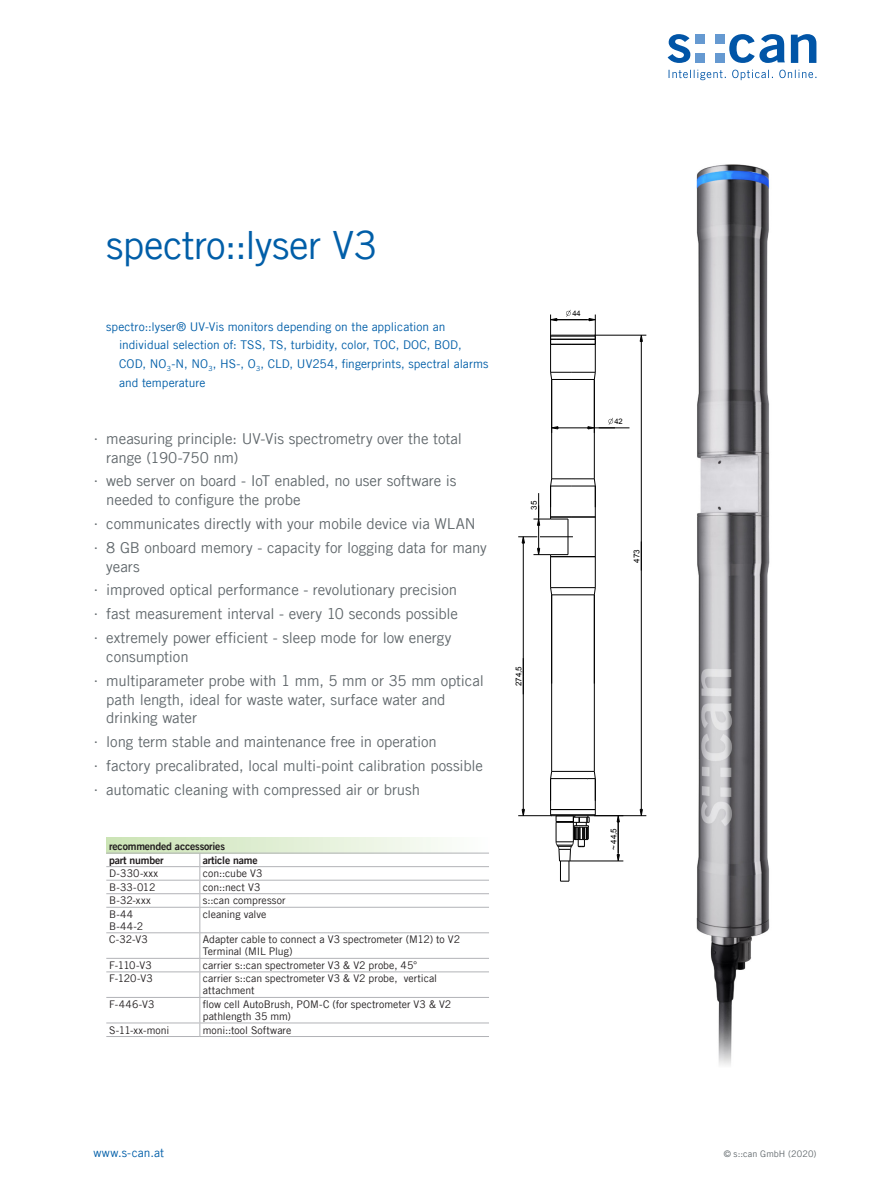
<style>
.page{position:relative;width:893px;height:1191px;background:#fff}
.page>*{position:absolute;margin:0;border:0;box-sizing:border-box;transform-origin:0 0}
.Produkttitel{font:39px "Trade Gothic LT Com";letter-spacing:-.015em;color:#015ea8}
.t1{font:15px/18.8px "Trade Gothic LT Com";letter-spacing:-.01em;color:#62696d}
.Messparameter{font:12px/18.8px "Trade Gothic LT Com";color:#015ea8}
.Tabelle{font:10.5px/12px "Trade Gothic LT Com";color:#231f20}
.Tabelle_Header{font:10.5px "Trade Gothic LT Com Bd 2";letter-spacing:-.02em;color:#231f20}
.t2{font:9px "Trade Gothic LT Com";letter-spacing:.015em;color:#62696d}
.Masszeichnung_altern{font:8.1px "Arial";color:#000}
.Masszeichnung_altern-2{font:7.65px "Arial";color:#000}
.s1{font-family:"Trade Gothic LT Std";font-stretch:expanded}
</style>
<div class="page">
<svg style="left:668px;top:34px;width:22px;height:29px"></svg>
<svg style="left:729px;top:34px;width:56px;height:29px"></svg>
<svg style="left:791px;top:34px;width:25px;height:29px"></svg>
<div style="left:695px;top:34px;width:10px;height:10px;background:#6599d1"></div>
<div style="left:715px;top:34px;width:9px;height:10px;background:#6599d1"></div>
<div style="left:695px;top:53px;width:10px;height:10px;background:#6599d1"></div>
<div style="left:715px;top:53px;width:9px;height:10px;background:#6599d1"></div>
<svg style="left:669px;top:70px;width:147px;height:10px"></svg>
<img style="left:696px;top:164px;width:74px;height:901px">
<hr style="left:551px;top:595px;width:1px;height:176px;background:#000">
<hr style="left:552px;top:771px;width:42px;height:1px;background:#000">
<hr style="left:551px;top:778px;width:36px;height:1px;background:#000">
<hr style="left:594px;top:595px;width:1px;height:176px;background:#000">
<hr style="left:551px;top:587px;width:44px;height:1px;background:#000">
<svg style="left:550px;top:587px;width:2px;height:8px"></svg>
<svg style="left:594px;top:587px;width:2px;height:8px"></svg>
<hr style="left:550px;top:556px;width:1px;height:31px;background:#000">
<hr style="left:550px;top:778px;width:1px;height:31px;background:#000">
<hr style="left:551px;top:556px;width:44px;height:1px;background:#000">
<hr style="left:552px;top:594px;width:42px;height:1px;background:#000">
<hr style="left:595px;top:778px;width:1px;height:31px;background:#000">
<hr style="left:595px;top:556px;width:1px;height:31px;background:#000">
<hr style="left:551px;top:379px;width:1px;height:100px;background:#000">
<hr style="left:594px;top:379px;width:1px;height:100px;background:#000">
<svg style="left:550px;top:335px;width:46px;height:45px"></svg>
<hr style="left:551px;top:336px;width:44px;height:1px;background:#000">
<hr style="left:550px;top:314px;width:1px;height:30px;background:#000">
<hr style="left:595px;top:314px;width:1px;height:30px;background:#000">
<hr style="left:551px;top:379px;width:1px;height:54px;background:#000">
<hr style="left:594px;top:379px;width:1px;height:54px;background:#000">
<hr style="left:558px;top:427px;width:30px;height:1px;background:#000">
<hr style="left:599px;top:427px;width:30px;height:1px;background:#000">
<svg style="left:552px;top:426px;width:7px;height:3px"></svg>
<hr style="left:518px;top:815px;width:34px;height:1px;background:#000">
<hr style="left:523px;top:543px;width:1px;height:133px;background:#000">
<hr style="left:523px;top:676px;width:1px;height:133px;background:#000">
<svg style="left:522px;top:809px;width:3px;height:7px"></svg>
<svg style="left:518px;top:478px;width:78px;height:78px"></svg>
<svg style="left:550px;top:770px;width:2px;height:30px"></svg>
<svg style="left:587px;top:770px;width:9px;height:30px"></svg>
<svg style="left:550px;top:809px;width:73px;height:73px"></svg>
<hr style="left:594px;top:815px;width:52px;height:1px;background:#000">
<hr style="left:594px;top:335px;width:52px;height:1px;background:#000">
<hr style="left:641px;top:556px;width:1px;height:253px;background:#000">
<hr style="left:641px;top:341px;width:1px;height:215px;background:#000">
<svg style="left:640px;top:335px;width:3px;height:7px"></svg>
<svg style="left:640px;top:809px;width:3px;height:7px"></svg>
<svg style="left:550px;top:310px;width:46px;height:11px"></svg>
<svg style="left:588px;top:418px;width:27px;height:11px"></svg>
<div style="left:106px;top:837px;width:383px;height:16px;background:linear-gradient(to right,#cbe3b4,#fdfefc)"></div>
<hr style="left:106px;top:852px;width:94px;height:1px;background:#b2b3b7">
<hr style="left:200px;top:852px;width:289px;height:1px;background:#b2b3b7">
<hr style="left:106px;top:866px;width:94px;height:1px;background:#b2b3b7">
<hr style="left:200px;top:866px;width:289px;height:1px;background:#b2b3b7">
<hr style="left:106px;top:879px;width:94px;height:1px;background:#b2b3b7">
<hr style="left:200px;top:879px;width:289px;height:1px;background:#b2b3b7">
<hr style="left:106px;top:893px;width:94px;height:1px;background:#b2b3b7">
<hr style="left:200px;top:893px;width:289px;height:1px;background:#b2b3b7">
<hr style="left:106px;top:907px;width:94px;height:1px;background:#b2b3b7">
<hr style="left:200px;top:907px;width:289px;height:1px;background:#b2b3b7">
<hr style="left:106px;top:932px;width:94px;height:1px;background:#b2b3b7">
<hr style="left:200px;top:932px;width:289px;height:1px;background:#b2b3b7">
<hr style="left:106px;top:958px;width:94px;height:1px;background:#b2b3b7">
<hr style="left:200px;top:958px;width:289px;height:1px;background:#b2b3b7">
<hr style="left:106px;top:971px;width:94px;height:1px;background:#b2b3b7">
<hr style="left:200px;top:971px;width:289px;height:1px;background:#b2b3b7">
<hr style="left:106px;top:997px;width:94px;height:1px;background:#b2b3b7">
<hr style="left:200px;top:997px;width:289px;height:1px;background:#b2b3b7">
<hr style="left:106px;top:1022px;width:94px;height:1px;background:#b2b3b7">
<hr style="left:200px;top:1022px;width:289px;height:1px;background:#b2b3b7">
<svg style="left:199px;top:853px;width:1px;height:183px"></svg>
<hr style="left:106px;top:1036px;width:94px;height:1px;background:#b2b3b7">
<hr style="left:200px;top:1036px;width:289px;height:1px;background:#b2b3b7">
<p class="Produkttitel" style="left:106px;top:221px;width:273px">spectro::lyser V3</p>
<p class="Messparameter" style="left:119px;top:317px;width:371px;text-indent:-13px">spectro::lyser® UV-Vis monitors depending on the application an individual selection of: TSS, TS, turbidity, color, TOC, DOC, BOD, COD, NO<sub>3</sub>-N, NO<sub>3</sub>, HS-, O<sub>3</sub>, CLD, UV254, fingerprints, spectral alarms and temperature</p>
<p class="t1" style="left:106px;top:429px;width:357px;text-indent:-13px"><span class="s1">∙</span> measuring principle: UV-Vis spectrometry over the total range (190-750 nm)</p>
<p class="t1" style="left:106px;top:471px;width:352px;text-indent:-13px"><span class="s1">∙</span> web server on board - IoT enabled, no user software is needed to configure the probe</p>
<p class="t1" style="left:94px;top:514px;width:384px"><span class="s1">∙</span> communicates directly with your mobile device via WLAN</p>
<p class="t1" style="left:106px;top:538px;width:382px;text-indent:-13px"><span class="s1">∙</span> 8 GB onboard memory - capacity for logging data for many years</p>
<p class="t1" style="left:94px;top:580px;width:365px"><span class="s1">∙</span> improved optical performance - revolutionary precision</p>
<p class="t1" style="left:94px;top:604px;width:366px"><span class="s1">∙</span> fast measurement interval - every 10 seconds possible</p>
<p class="t1" style="left:106px;top:628px;width:347px;text-indent:-13px"><span class="s1">∙</span> extremely power efficient - sleep mode for low energy consumption</p>
<p class="t1" style="left:106px;top:671px;width:379px;text-indent:-13px"><span class="s1">∙</span> multiparameter probe with 1 mm, 5 mm or 35 mm optical path length, ideal for waste water, surface water and drinking water</p>
<p class="t1" style="left:94px;top:732px;width:345px"><span class="s1">∙</span> long term stable and maintenance free in operation</p>
<p class="t1" style="left:94px;top:756px;width:391px"><span class="s1">∙</span> factory precalibrated, local multi-point calibration possible</p>
<p class="t1" style="left:94px;top:780px;width:328px"><span class="s1">∙</span> automatic cleaning with compressed air or brush</p>
<p class="Tabelle_Header" style="left:109px;top:840px;width:117px">recommended accessories</p>
<p class="Tabelle_Header" style="left:109px;top:853px;width:56px">part number</p>
<p class="Tabelle_Header" style="left:203px;top:853px;width:56px">article name</p>
<p class="Tabelle" style="left:109px;top:867px;width:50px">D-330-xxx</p>
<p class="Tabelle" style="left:203px;top:867px;width:61px">con::cube V3</p>
<p class="Tabelle" style="left:109px;top:881px;width:48px">B-33-012</p>
<p class="Tabelle" style="left:203px;top:881px;width:59px">con::nect V3</p>
<p class="Tabelle" style="left:109px;top:894px;width:43px">B-32-xxx</p>
<p class="Tabelle" style="left:203px;top:894px;width:84px">s::can compressor</p>
<p class="Tabelle" style="left:109px;top:908px;width:26px">B-44</p>
<p class="Tabelle" style="left:109px;top:920px;width:36px">B-44-2</p>
<p class="Tabelle" style="left:203px;top:908px;width:65px">cleaning valve</p>
<p class="Tabelle" style="left:109px;top:933px;width:40px">C-32-V3</p>
<p class="Tabelle" style="left:203px;top:933px;width:259px">Adapter cable to connect a V3 spectrometer (M12) to V2<br>Terminal (MIL Plug)</p>
<p class="Tabelle" style="left:109px;top:959px;width:44px">F-110-V3</p>
<p class="Tabelle" style="left:203px;top:959px;width:216px">carrier s::can spectrometer V3 &amp; V2 probe, 45°</p>
<p class="Tabelle" style="left:109px;top:972px;width:45px">F-120-V3</p>
<p class="Tabelle" style="left:203px;top:972px;width:236px">carrier s::can spectrometer V3 &amp; V2 probe, vertical attachment</p>
<p class="Tabelle" style="left:109px;top:998px;width:47px">F-446-V3</p>
<p class="Tabelle" style="left:203px;top:998px;width:250px">flow cell AutoBrush, POM-C (for spectrometer V3 &amp; V2 pathlength 35 mm)</p>
<p class="Tabelle" style="left:109px;top:1023px;width:62px">S-11-xx-moni</p>
<p class="Tabelle" style="left:203px;top:1023px;width:90px">moni::tool Software</p>
<p class="Masszeichnung_altern" style="left:529px;top:509px;width:10px;rotate:-90deg">35</p>
<p class="Masszeichnung_altern" style="left:513px;top:686px;width:22px;rotate:-90deg">274,5</p>
<p class="Masszeichnung_altern-2" style="left:572px;top:308px;width:10px">44</p>
<p class="Masszeichnung_altern-2" style="left:614px;top:416px;width:10px">42</p>
<p class="Masszeichnung_altern" style="left:631px;top:562px;width:15px;rotate:-90deg">473</p>
<p class="Masszeichnung_altern" style="left:608px;top:850px;width:23px;rotate:-90deg">~ 44,5</p>
<p class="Messparameter" style="left:94px;top:1143px;width:72px">www.s-can.at</p>
<p class="t2" style="left:724px;top:1148px;width:94px">© s::can GmbH (2020)</p>
</div>
